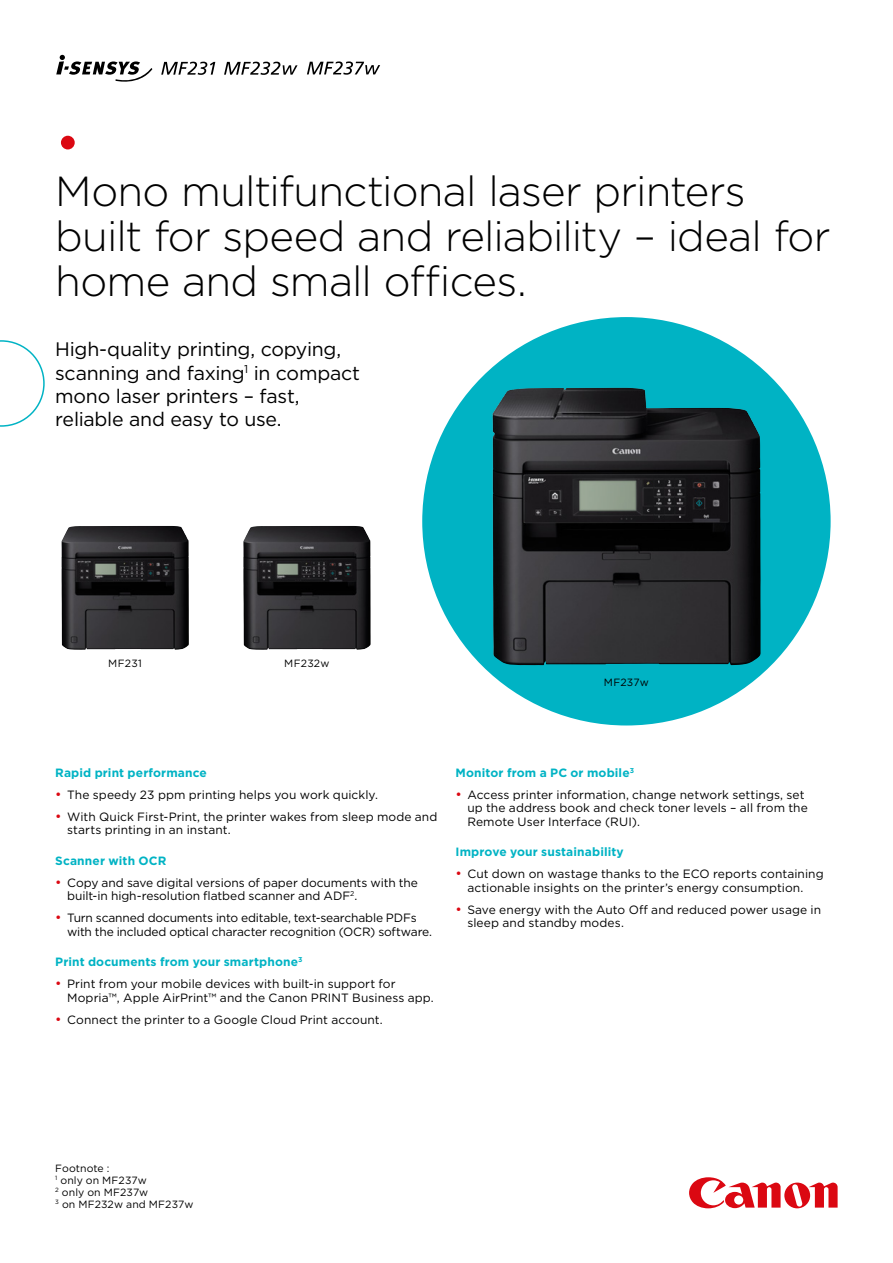
<style>
.page{position:relative;width:893px;height:1263px;background:#fff}
.page>*{position:absolute;margin:0;border:0;box-sizing:border-box;transform-origin:0 0}
.t1{font:52.5px "Gotham";color:#db0812}
.t2{font:300 42px/45px "Gotham";letter-spacing:-.02em;color:#000}
.t3{font:19.5px/23.4px "Gotham";letter-spacing:-.015em;color:#000}
.t4{font:12px/13.5px "Gotham";color:#000}
.t5{font:700 12px "Gotham";letter-spacing:.01em;color:#00b3c4}
.t6{font:10.5px/12px "Gotham";letter-spacing:.015em;color:#000}
.s1{font-size:13.5px;color:#db0812}
</style>
<div class="page">
<svg style="left:689px;top:1177px;width:149px;height:31px"></svg>
<div style="left:422px;top:317px;width:409px;height:408px;background:#00b3c4;border-radius:50%"></div>
<svg style="left:0;top:340px;width:45px;height:87px"></svg>
<img style="left:492px;top:388px;width:269px;height:277px">
<img style="left:62px;top:526px;width:127px;height:124px">
<img style="left:243px;top:526px;width:128px;height:124px">
<svg style="left:56px;top:55px;width:96px;height:27px"></svg>
<svg style="left:307px;top:61px;width:73px;height:14px"></svg>
<svg style="left:224px;top:62px;width:74px;height:13px"></svg>
<svg style="left:161px;top:62px;width:54px;height:13px"></svg>
<h1 class="t1" style="left:55px;top:109px;width:27px">•</h1>
<h2 class="t2" style="left:55px;top:168px;width:777px">Mono multifunctional laser printers built for speed and reliability – ideal for home and small offices.</h2>
<h3 class="t3" style="left:55px;top:337px;width:306px">High-quality printing, copying, scanning and faxing<sup>1</sup> in compact mono laser printers – fast, reliable and easy to use.</h3>
<p class="t6" style="left:108px;top:657px;width:35px">MF231</p>
<p class="t6" style="left:284px;top:657px;width:47px">MF232w</p>
<p class="t6" style="left:604px;top:676px;width:47px">MF237w</p>
<p class="t5" style="left:55px;top:764px;width:153px">Rapid print performance</p>
<p class="t4" style="left:55px;top:787px;width:324px"><span class="s1">•</span> The speedy 23 ppm printing helps you work quickly.</p>
<p class="t4" style="left:67px;top:809px;width:372px;text-indent:-12px"><span class="s1">•</span> With Quick First-Print, the printer wakes from sleep mode and starts printing in an instant.</p>
<p class="t5" style="left:55px;top:852px;width:113px">Scanner with OCR</p>
<p class="t4" style="left:67px;top:875px;width:352px;text-indent:-12px"><span class="s1">•</span> Copy and save digital versions of paper documents with the built-in high-resolution flatbed scanner and ADF<sup>2</sup>.</p>
<p class="t4" style="left:67px;top:911px;width:367px;text-indent:-12px"><span class="s1">•</span> Turn scanned documents into editable, text-searchable PDFs with the included optical character recognition (OCR) software.</p>
<p class="t5" style="left:55px;top:954px;width:249px">Print documents from your smartphone<sup>3</sup></p>
<p class="t4" style="left:67px;top:977px;width:368px;text-indent:-12px"><span class="s1">•</span> Print from your mobile devices with built-in support for<br>Mopria™, Apple AirPrint™ and the Canon PRINT Business app.</p>
<p class="t4" style="left:55px;top:1012px;width:329px"><span class="s1">•</span> Connect the printer to a Google Cloud Print account.</p>
<p class="t5" style="left:455px;top:764px;width:180px">Monitor from a PC or mobile<sup>3</sup></p>
<p class="t4" style="left:467px;top:787px;width:342px;text-indent:-12px"><span class="s1">•</span> Access printer information, change network settings, set up the address book and check toner levels – all from the<br>Remote User Interface (RUI).</p>
<p class="t5" style="left:455px;top:844px;width:170px">Improve your sustainability</p>
<p class="t4" style="left:467px;top:867px;width:358px;text-indent:-12px"><span class="s1">•</span> Cut down on wastage thanks to the ECO reports containing actionable insights on the printer’s energy consumption.</p>
<p class="t4" style="left:467px;top:902px;width:355px;text-indent:-12px"><span class="s1">•</span> Save energy with the Auto Off and reduced power usage in sleep and standby modes.</p>
<p class="t6" style="left:55px;top:1162px;width:140px">Footnote :<br><sup>1</sup> only on MF237w<br><sup>2</sup> only on MF237w<br><sup>3</sup> on MF232w and MF237w</p>
</div>
